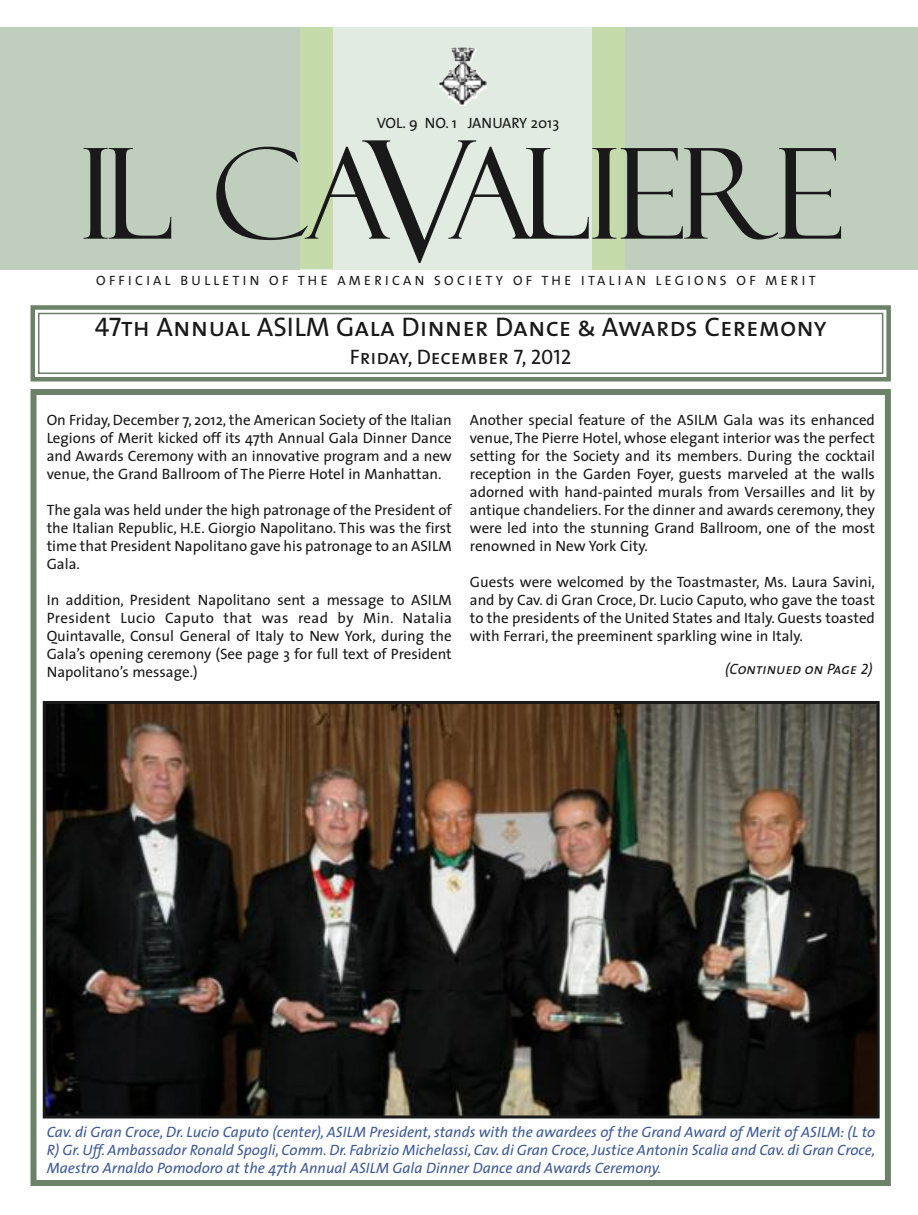
<style>
.page{position:relative;width:918px;height:1215px;background:#fff}
.page>*{position:absolute;margin:0;border:0;box-sizing:border-box;transform-origin:0 0}
.t1{font:27px "The Sans Caps";color:#191919}
.t2{font:21px "The Sans Caps";color:#191919}
.t3{font:15px/18px "The Sans";color:#191919;text-align:justify}
.t4{font:italic 15px/18px "The Sans";color:#3d5996;text-align:justify}
.t5{font:italic 15px "The Sans Caps";color:#191919}
.t6{font:13.5px "The Sans";letter-spacing:.245em;color:#191919}
</style>
<div class="page">
<div style="left:0;top:27px;width:918px;height:243px;background:#c0cfbd"></div>
<div style="left:300px;top:27px;width:324px;height:243px;background:#e2ebe1"></div>
<div style="left:300px;top:27px;width:32px;height:242px;background:#c5dbab"></div>
<div style="left:593px;top:27px;width:32px;height:243px;background:#c5dbab"></div>
<svg style="left:84px;top:140px;width:757px;height:123px"></svg>
<img style="left:438px;top:47px;width:49px;height:58px">
<div style="left:31px;top:389px;width:860px;height:797px;border:6px solid #6c8268"></div>
<img style="left:47px;top:705px;width:829px;height:410px">
<div style="left:43px;top:701px;width:837px;height:418px;border:3px solid #191919"></div>
<div style="left:31px;top:305px;width:860px;height:77px;border:4px solid #6c8268"></div>
<div style="left:38px;top:313px;width:845px;height:61px;border:2px solid #6c8268"></div>
<p class="t3" style="left:377px;top:115px;width:184px">VOL. 9 NO. 1 JANUARY 2013</p>
<p class="t6" style="left:96px;top:275px;width:721px">OFFICIAL BULLETIN OF THE AMERICAN SOCIETY OF THE ITALIAN LEGIONS OF MERIT</p>
<h1 class="t1" style="left:95px;top:318px;width:734px">47th Annual ASILM Gala Dinner Dance &amp; Awards Ceremony</h1>
<h2 class="t2" style="left:350px;top:350px;width:223px">Friday, December 7, 2012</h2>
<p class="t3" style="left:47px;top:412px;width:407px">On Friday, December 7, 2012, the American Society of the Italian Legions of Merit kicked off its 47th Annual Gala Dinner Dance and Awards Ceremony with an innovative program and a new venue, the Grand Ballroom of The Pierre Hotel in Manhattan.</p>
<p class="t3" style="left:47px;top:502px;width:407px">The gala was held under the high patronage of the President of the Italian Republic, H.E. Giorgio Napolitano. This was the first time that President Napolitano gave his patronage to an ASILM Gala.</p>
<p class="t3" style="left:47px;top:592px;width:407px">In addition, President Napolitano sent a message to ASILM President Lucio Caputo that was read by Min. Natalia Quintavalle, Consul General of Italy to New York, during the Gala’s opening ceremony (See page 3 for full text of President Napolitano’s message.)</p>
<p class="t3" style="left:470px;top:412px;width:407px">Another special feature of the ASILM Gala was its enhanced venue, The Pierre Hotel, whose elegant interior was the perfect setting for the Society and its members. During the cocktail reception in the Garden Foyer, guests marveled at the walls adorned with hand-painted murals from Versailles and lit by antique chandeliers. For the dinner and awards ceremony, they were led into the stunning Grand Ballroom, one of the most renowned in New York City.</p>
<p class="t3" style="left:470px;top:574px;width:407px">Guests were welcomed by the Toastmaster, Ms. Laura Savini, and by Cav. di Gran Croce, Dr. Lucio Caputo, who gave the toast to the presidents of the United States and Italy. Guests toasted with Ferrari, the preeminent sparkling wine in Italy.</p>
<p class="t5" style="left:725px;top:664px;width:149px">(Continued on Page 2)</p>
<p class="t4" style="left:47px;top:1124px;width:830px">Cav. di Gran Croce, Dr. Lucio Caputo (center), ASILM President, stands with the awardees of the Grand Award of Merit of ASILM: (L to R) Gr. Uff. Ambassador Ronald Spogli, Comm. Dr. Fabrizio Michelassi, Cav. di Gran Croce, Justice Antonin Scalia and Cav. di Gran Croce, Maestro Arnaldo Pomodoro at the 47th Annual ASILM Gala Dinner Dance and Awards Ceremony.</p>
</div>
